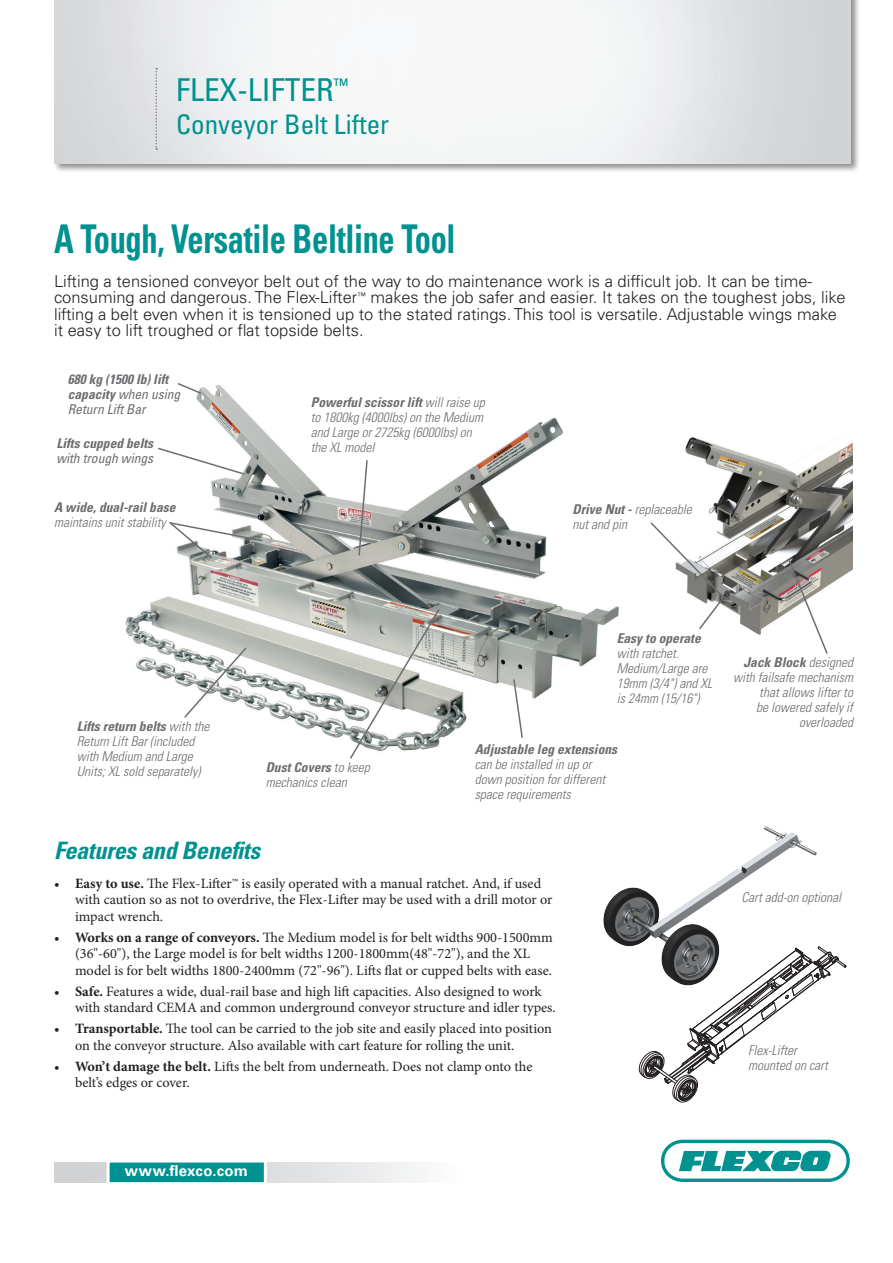
<style>
.page{position:relative;width:893px;height:1263px;background:#fff}
.page>*{position:absolute;margin:0;border:0;box-sizing:border-box;transform-origin:0 0}
.BODY_COPY_main_hdr{font:700 condensed 39.6px "Univers LT Std";letter-spacing:-.01em;color:#009290;scale:.82 1}
.t1{font:condensed 31.5px "Univers LT Std";color:#009290}
.product_descriptor{font:condensed 27px "Univers LT Std";color:#009290}
.sub_hdr{font:italic 700 condensed 24px "Univers LT Std";letter-spacing:-.01em;color:#009290}
.t2{font:300 16.5px/16.5px "Univers LT Std";color:#231f20}
.t3{font:700 15.6px "Univers LT Std";letter-spacing:.02em;color:#fff}
.t4{font:700 15px "Univers LT Std";letter-spacing:.02em;color:#fff}
.t5{font:14.25px/16.5px "Minion Pro";color:#231f20}
.t6{font:italic 300 condensed 13.5px/15px "Univers LT Std";color:#6c6d70}
.t7{font:italic 700 condensed 13.5px/15px "Univers LT Std";color:#6c6d70}
.s1{font-weight:400}
.s2{font-weight:700}
</style>
<div class="page">
<div style="left:53px;top:0;width:808px;height:174px;background:#231f20;opacity:.5"></div>
<img style="left:54px;top:0;width:796px;height:164px">
<svg style="left:661px;top:1140px;width:189px;height:42px"></svg>
<svg style="left:54px;top:1162px;width:363px;height:20px"></svg>
<div style="left:107px;top:1159px;width:160px;height:26px;background:#009290;border:3px solid #fff"></div>
<svg style="left:155px;top:68px;width:2px;height:82px"></svg>
<img style="left:685px;top:437px;width:168px;height:198px">
<img style="left:125px;top:385px;width:494px;height:353px">
<svg style="left:183px;top:646px;width:65px;height:73px"></svg>
<svg style="left:156px;top:446px;width:90px;height:30px"></svg>
<svg style="left:357px;top:459px;width:12px;height:98px"></svg>
<svg style="left:512px;top:678px;width:12px;height:60px"></svg>
<svg style="left:638px;top:946px;width:209px;height:157px"></svg>
<img style="left:603px;top:826px;width:216px;height:161px">
<svg style="left:176px;top:383px;width:27px;height:12px"></svg>
<svg style="left:348px;top:607px;width:93px;height:152px"></svg>
<svg style="left:167px;top:520px;width:97px;height:40px"></svg>
<svg style="left:650px;top:521px;width:74px;height:110px"></svg>
<svg style="left:787px;top:559px;width:42px;height:95px"></svg>
<p class="t1" style="left:176px;top:70px;width:173px">FLEX-LIFTER<sup>™</sup></p>
<p class="product_descriptor" style="left:176px;top:108px;width:214px">Conveyor Belt Lifter</p>
<p class="BODY_COPY_main_hdr" style="left:54px;top:214px;width:491px">A Tough, Versatile Beltline Tool</p>
<p class="t2" style="left:54px;top:272px;width:793px">Lifting a tensioned conveyor belt out of the way to do maintenance work is a difficult job. It can be time&shy;consuming and dangerous. The Flex-Lifter<sup>™</sup> makes the job safer and easier. It takes on the toughest jobs, like lifting a belt even when it is tensioned up to the stated ratings. This tool is versatile. Adjustable wings make it easy to lift troughed or flat topside belts.</p>
<p class="t7" style="left:68px;top:371px;width:114px">680 kg (1500 lb) lift capacity <span class="s1">when using<br>Return Lift Bar</span></p>
<p class="t7" style="left:56px;top:436px;width:98px">Lifts cupped belts <span class="s1">with trough wings</span></p>
<p class="t6" style="left:311px;top:395px;width:175px"><span class="s2">Powerful scissor lift</span> will raise up to 1800kg (4000lbs) on the Medium and Large or 2725kg (6000lbs) on the XL model</p>
<p class="t6" style="left:54px;top:499px;width:123px"><span class="s2">A wide, dual-rail base </span>maintains unit stability</p>
<p class="t6" style="left:572px;top:502px;width:121px"><span class="s2">Drive Nut -</span> replaceable nut and pin</p>
<p class="t6" style="left:77px;top:719px;width:134px"><span class="s2">Lifts return belts</span> with the<br>Return Lift Bar (included with Medium and Large<br>Units; XL sold separately)</p>
<p class="t6" style="left:266px;top:760px;width:106px"><span class="s2">Dust Covers</span> to keep mechanics clean</p>
<p class="t6" style="left:617px;top:631px;width:97px"><span class="s2">Easy to operate </span>with ratchet.<br>Medium/Large are<br>19mm (3/4") and XL is 24mm (15/16")</p>
<p class="t6" style="left:475px;top:742px;width:144px"><span class="s2">Adjustable leg extensions </span>can be installed in up or down position for different space requirements</p>
<p class="sub_hdr" style="left:54px;top:836px;width:208px">Features and Benefits</p>
<p class="t5" style="left:75px;top:875px;width:479px;text-indent:-21px">• <span class="s2">Easy to use.</span> The Flex-Lifter™ is easily operated with a manual ratchet. And, if used with caution so as not to overdrive, the Flex-Lifter may be used with a drill motor or impact wrench.</p>
<p class="t5" style="left:75px;top:929px;width:479px;text-indent:-21px">• <span class="s2">Works on a range of conveyors.</span> The Medium model is for belt widths 900-1500mm (36"-60"), the Large model is for belt widths 1200-1800mm(48"-72"), and the XL model is for belt widths 1800-2400mm (72"-96"). Lifts flat or cupped belts with ease.</p>
<p class="t5" style="left:75px;top:983px;width:482px;text-indent:-21px">• <span class="s2">Safe.</span> Features a wide, dual-rail base and high lift capacities. Also designed to work with standard CEMA and common underground conveyor structure and idler types.</p>
<p class="t5" style="left:75px;top:1021px;width:479px;text-indent:-21px">• <span class="s2">Transportable.</span> The tool can be carried to the job site and easily placed into position on the conveyor structure. Also available with cart feature for rolling the unit.</p>
<p class="t5" style="left:75px;top:1058px;width:459px;text-indent:-21px">• <span class="s2">Won’t damage the belt.</span> Lifts the belt from underneath. Does not clamp onto the belt’s edges or cover.</p>
<p class="t6" style="left:733px;top:654px;width:121px;text-align:right"><span class="s2">Jack Block</span> designed with failsafe mechanism that allows lifter to<br>be lowered safely if overloaded</p>
<p class="t6" style="left:741px;top:890px;width:101px">Cart add-on optional</p>
<p class="t6" style="left:748px;top:1043px;width:81px">Flex-Lifter mounted on cart</p>
<p class="t4" style="left:125px;top:1162px;width:125px">www.flexco.com</p>
<p class="t3" style="left:112px;top:1163px;width:130px">www.flexco.com</p>
</div>
